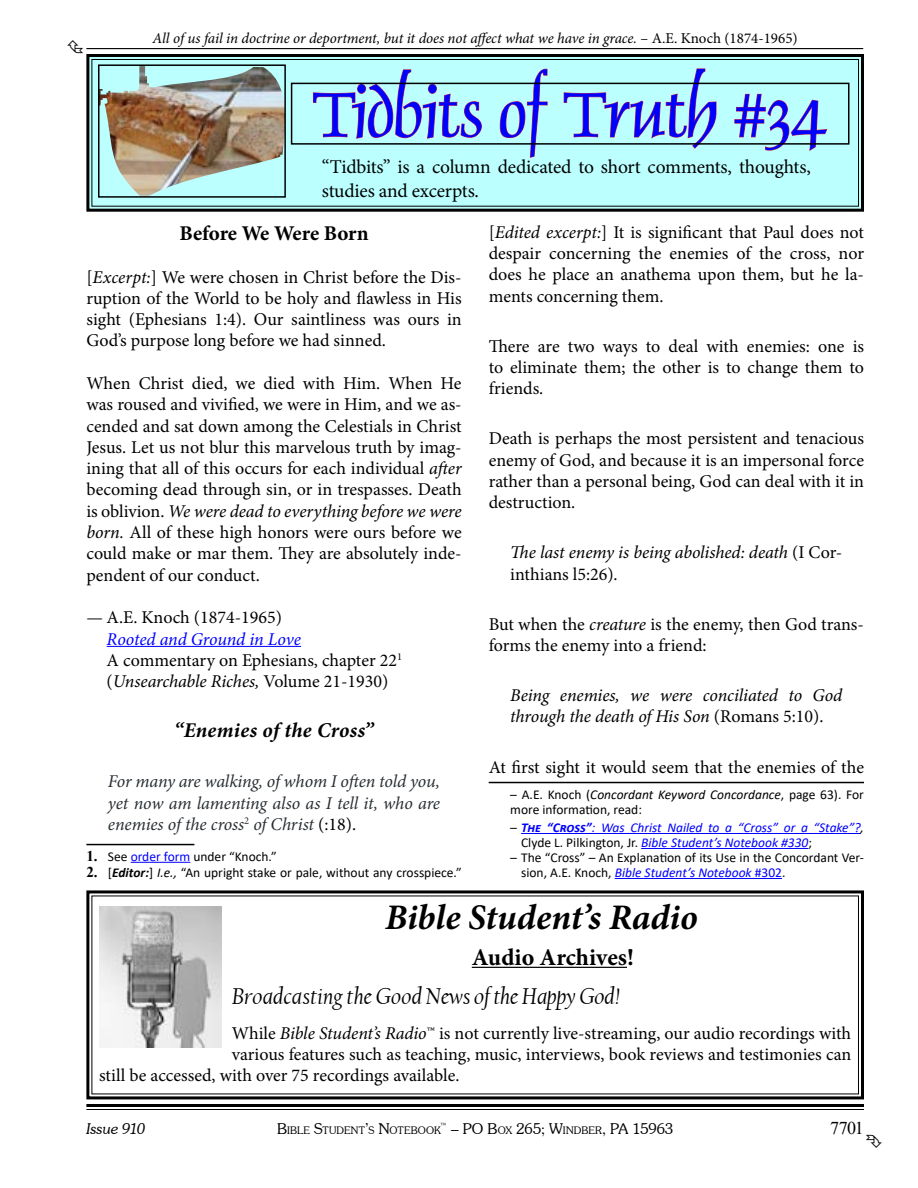
<style>
.page{position:relative;width:918px;height:1188px;background:#fff}
.page>*{position:absolute;margin:0;border:0;box-sizing:border-box;transform-origin:0 0}
.t1{font:72px "Dauphin Plain";letter-spacing:-.01em;color:#00f}
.t2{font:italic 700 36px "Minion Pro";color:#000}
.t3{font:italic 24px "Californian FB";color:#000}
.t4{font:700 24px "Minion Pro";color:#000}
.t5{font:italic 700 21px "Minion Pro";letter-spacing:.01em;color:#000}
.t6{font:700 21px "Minion Pro";letter-spacing:-.005em;color:#000}
.t7{font:19.5px/23.4px "Minion Pro";letter-spacing:-.01em;color:#000}
.t8{font:18px/21.3px "Minion Pro";color:#000;text-align:justify}
.t9{font:italic 18px/21.3px "Minion Pro";letter-spacing:-.005em;color:#000}
.t10{font:italic 18px/21.3px "Minion Pro";letter-spacing:-.01em;color:#292f33;text-align:justify}
.t11{font:18px "Times New Roman";color:#000}
.t12{font:italic 15px "Minion Pro";letter-spacing:-.005em;color:#000}
.t13{font:300 15px "Souvenir IT Cby BT";color:#000}
.t14{font:italic 300 15px "Souvenir IT Cby BT";color:#000}
.t15{font:13.5px/15px "Calibri";color:#000}
.t16{font:italic 13.5px/15px "Calibri";color:#00f}
.t17{font:300 10.5px "Souvenir IT Cby BT";letter-spacing:.015em;color:#000}
.t18{font:300 8.7px "Souvenir IT Cby BT";color:#000}
.s1{font-style:normal}
.s2{font-style:italic}
.s3{font-style:italic;color:#00f}
.s4{font-style:normal;color:#000}
.s5{font-family:"Times New Roman";font-weight:700;font-size:15px}
.s6{color:#00f}
.s7{font-weight:700;font-style:italic}
.s8{color:#000}
.s9{font-weight:700}
.s10{font-size:15px}
.s11{font-size:10.5px}
</style>
<div class="page">
<hr style="left:86px;top:1104px;width:778px;height:3px;background:#000">
<hr style="left:86px;top:1109px;width:778px;height:1px;background:#000">
<hr style="left:86px;top:48px;width:777px;height:1px;background:#000">
<hr style="left:107px;top:646px;width:194px;height:1px;background:#00f">
<hr style="left:86px;top:844px;width:108px;height:1px;background:#000">
<hr style="left:131px;top:862px;width:59px;height:1px;background:#00f">
<hr style="left:489px;top:782px;width:375px;height:1px;background:#000">
<hr style="left:521px;top:833px;width:340px;height:1px;background:#00f">
<hr style="left:641px;top:848px;width:167px;height:1px;background:#00f">
<hr style="left:615px;top:878px;width:167px;height:1px;background:#00f">
<svg style="left:86px;top:54px;width:778px;height:158px;background:#a7e3e3"></svg>
<div style="left:91px;top:59px;width:768px;height:148px;border:1px solid #000"></div>
<div style="left:292px;top:83px;width:557px;height:61px;background:#bcffff"></div>
<svg style="left:313px;top:69px;width:169px;height:70px"></svg>
<svg style="left:500px;top:68px;width:48px;height:90px"></svg>
<svg style="left:563px;top:68px;width:154px;height:81px"></svg>
<svg style="left:734px;top:94px;width:94px;height:58px"></svg>
<div style="left:291px;top:83px;width:559px;height:62px;border:2px solid #000"></div>
<img style="left:101px;top:67px;width:182px;height:128px">
<div style="left:98px;top:64px;width:188px;height:134px;border:2px solid #000"></div>
<svg style="left:86px;top:890px;width:778px;height:210px"></svg>
<img style="left:99px;top:906px;width:122px;height:141px">
<p class="t12" style="left:153px;top:28px;width:647px">All of us fail in doctrine or deportment, but it does not affect what we have in grace. <span class="s1">– A.E. Knoch (1874-1965)</span></p>
<h1 class="t1" style="left:312px;top:69px;width:518px">Tidbits of Truth #34</h1>
<p class="t7" style="left:322px;top:155px;width:490px">“Tidbits” is a column dedicated to short comments, thoughts, studies and excerpts.</p>
<p class="t6" style="left:180px;top:218px;width:191px">Before We Were Born</p>
<p class="t8" style="left:86px;top:266px;width:377px">[<span class="s2">Excerpt:</span>] We were chosen in Christ before the Dis&shy;ruption of the World to be holy and flawless in His sight (Ephesians 1:4). Our saintliness was ours in God’s purpose long before we had sinned.</p>
<p class="t8" style="left:86px;top:373px;width:377px">When Christ died, we died with Him. When He was roused and vivified, we were in Him, and we as&shy;cended and sat down among the Celestials in Christ Jesus. Let us not blur this marvelous truth by imag&shy;ining that all of this occurs for each individual <span class="s2">after </span>becoming dead through sin, or in trespasses. Death is oblivion. <span class="s2">We were dead to everything before we were born.</span> All of these high honors were ours before we could make or mar them. They are absolutely inde&shy;pendent of our conduct.</p>
<p class="t8" style="left:86px;top:607px;width:197px">— A.E. Knoch (1874-1965)</p>
<p class="t8" style="left:107px;top:628px;width:297px;text-align:left"><span class="s3">Rooted and Ground in Love<br></span>A commentary on Ephesians, chapter 22<sup>1 </sup>(<span class="s2">Unsearchable Riches,</span> Volume 21-1930)</p>
<p class="t5" style="left:174px;top:716px;width:201px">“Enemies of the Cross”</p>
<p class="t10" style="left:108px;top:771px;width:334px">For many are walking, of whom I often told you, yet now am lamenting also as I tell it, who are enemies of the cross<sup>2</sup> of Christ <span class="s4">(:18).</span></p>
<p class="t15" style="left:86px;top:848px;width:192px"><span class="s5">1.</span> See <span class="s6">order form</span> under “Knoch.”</p>
<p class="t15" style="left:86px;top:865px;width:377px"><span class="s5">2.</span> [<span class="s7">Editor:</span>] <span class="s2">I.e.,</span> “An upright stake or pale, without any crosspiece.”</p>
<p class="t8" style="left:489px;top:221px;width:377px">[<span class="s2">Edited excerpt:</span>] It is significant that Paul does not despair concerning the enemies of the cross, nor does he place an anathema upon them, but he la&shy;ments concerning them.</p>
<p class="t8" style="left:489px;top:335px;width:377px">There are two ways to deal with enemies: one is to eliminate them; the other is to change them to friends.</p>
<p class="t8" style="left:489px;top:428px;width:377px">Death is perhaps the most persistent and tenacious enemy of God, and because it is an impersonal force rather than a personal being, God can deal with it in destruction.</p>
<p class="t9" style="left:510px;top:542px;width:334px">The last enemy is being abolished: death <span class="s1">(I Cor&shy;inthians l5:26).</span></p>
<p class="t8" style="left:489px;top:613px;width:377px">But when the <span class="s2">creature</span> is the enemy, then God trans&shy;forms the enemy into a friend:</p>
<p class="t9" style="left:510px;top:685px;width:334px">Being enemies, we were conciliated to God through the death of His Son <span class="s1">(Romans 5:10).</span></p>
<p class="t8" style="left:489px;top:756px;width:377px">At first sight it would seem that the enemies of the</p>
<p class="t15" style="left:510px;top:786px;width:355px">– A.E. Knoch (<span class="s2">Concordant Keyword Concordance</span>, page 63). For more information, read:</p>
<p class="t16" style="left:521px;top:819px;width:344px;text-indent:-11px"><span class="s8">–</span> <span class="s9">The “Cross”</span>: Was Christ Nailed to a “Cross” or a “Stake”?<span class="s8">,<br></span><span class="s4">Clyde L. Pilkington, Jr.</span> Bible Student’s Notebook #330<span class="s4">;</span></p>
<p class="t15" style="left:521px;top:850px;width:344px;text-indent:-11px"><span class="s2">–</span> The “Cross” – An Explanation of its Use in the Concordant Ver&shy;sion, A.E. Knoch, <span class="s3">Bible Student’s Notebook</span> <span class="s6">#302</span>.</p>
<h2 class="t2" style="left:385px;top:892px;width:314px">Bible Student’s Radio</h2>
<h3 class="t4" style="left:472px;top:940px;width:164px">Audio Archives!</h3>
<h3 class="t3" style="left:232px;top:983px;width:390px">Broadcasting the Good News of the Happy God!</h3>
<p class="t8" style="left:232px;top:1022px;width:621px">While <span class="s2">Bible Student’s Radio</span>™ is not currently live-streaming, our audio recordings with</p>
<p class="t8" style="left:232px;top:1043px;width:621px">various features such as teaching, music, interviews, book reviews and testimonies can</p>
<p class="t8" style="left:99px;top:1064px;width:362px">still be accessed, with over 75 recordings available.</p>
<p class="t17" style="left:277px;top:1124px;width:165px"><span class="s10">B</span>IBLE <span class="s10">S</span>TUDENT<span class="s10">’</span>S <span class="s10">N</span>OTEBOOK</p>
<p class="t11" style="left:830px;top:1115px;width:35px">7701</p>
<p class="t18" style="left:440px;top:1121px;width:9px">™</p>
<p class="t14" style="left:86px;top:1119px;width:61px">Issue 910</p>
<p class="t13" style="left:451px;top:1119px;width:224px">– PO B<span class="s11">OX</span> 265; W<span class="s11">INDBER</span>, PA 15963</p>
</div>
